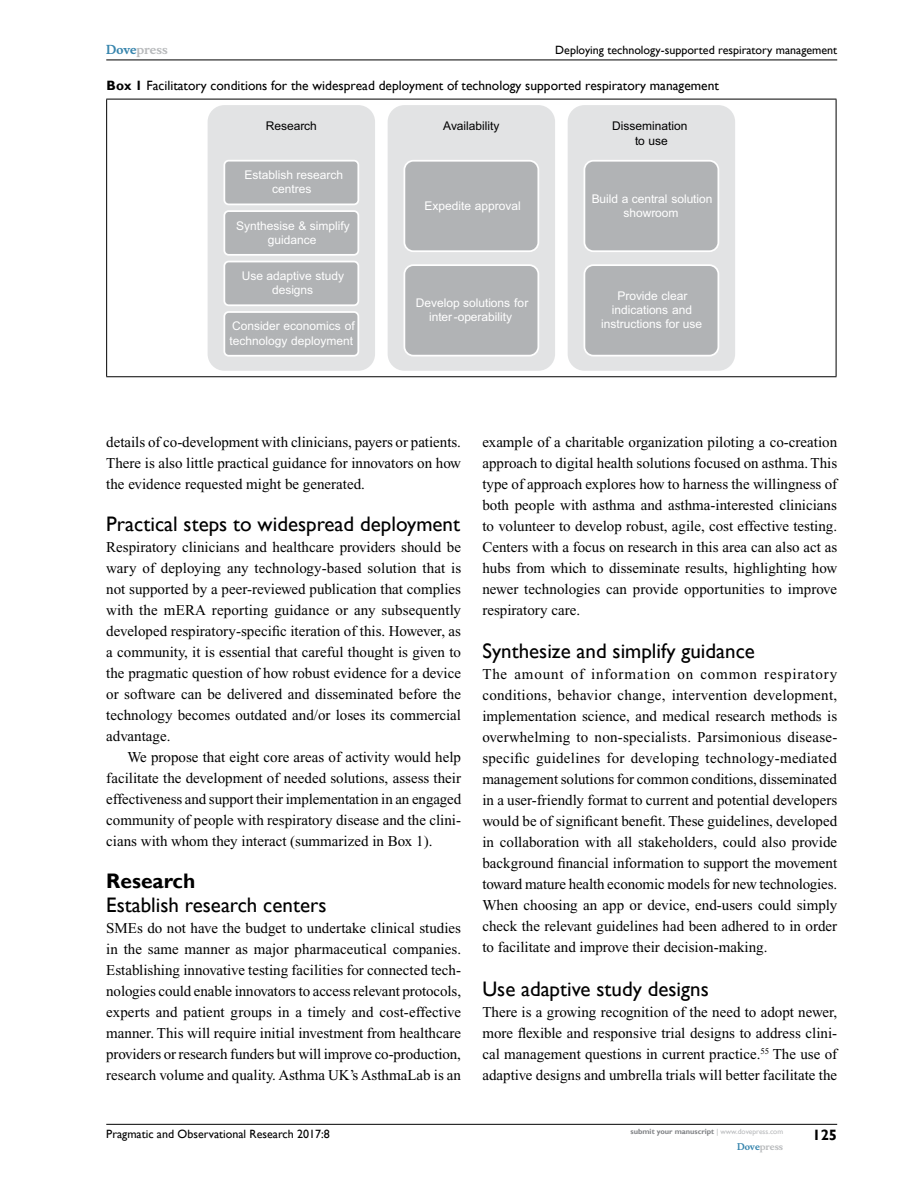
<style>
.page{position:relative;width:918px;height:1188px;background:#fff}
.page>*{position:absolute;margin:0;border:0;box-sizing:border-box;transform-origin:0 0}
.t1{font:21px "Gill Sans";color:#000}
.t2{font:700 21px "Gill Sans";color:#000}
.t3{font:15px/21px "Times New Roman";color:#000;text-align:justify}
.t4{font:700 15px "Gill Sans";color:#000}
.t5{font:13.5px "Gill Sans";color:#000}
.t6{font:12px/14.2px "Arial";color:#fff;text-align:center}
.t7{font:12px "Gill Sans";color:#000}
.t8{font:12px/14.4px "Arial";color:#000;text-align:center}
.t9{font:700 12px "Musee";color:#b8babc}
.t10{font:700 9px "Musee";color:#b8babc}
.t11{font:700 7.5px "Gill Sans";color:#808285}
.s1{color:#3785ad}
.s2{font-weight:700}
.s3{font-weight:400;color:#b8babc}
</style>
<div class="page">
<hr style="left:106px;top:1124px;width:731px;height:1px;background:#000">
<hr style="left:106px;top:60px;width:731px;height:1px;background:#000">
<hr style="left:106px;top:99px;width:730px;height:1px;background:#000">
<hr style="left:106px;top:99px;width:1px;height:277px;background:#000">
<hr style="left:836px;top:99px;width:1px;height:277px;background:#000">
<hr style="left:106px;top:376px;width:730px;height:1px;background:#000">
<div style="left:208px;top:105px;width:167px;height:266px;background:#e2e3e4;border-radius:17px"></div>
<div style="left:224px;top:161px;width:134px;height:43px;background:#b1b3b5;border-radius:4px"></div>
<div style="left:223px;top:160px;width:136px;height:45px;border:2px solid #fff;border-radius:4px"></div>
<div style="left:224px;top:211px;width:134px;height:44px;background:#b1b3b5;border-radius:4px"></div>
<div style="left:223px;top:210px;width:136px;height:46px;border:2px solid #fff;border-radius:4px"></div>
<div style="left:224px;top:262px;width:134px;height:43px;background:#b1b3b5;border-radius:4px"></div>
<div style="left:223px;top:261px;width:136px;height:45px;border:2px solid #fff;border-radius:4px"></div>
<div style="left:224px;top:312px;width:134px;height:44px;background:#b1b3b5;border-radius:4px"></div>
<div style="left:223px;top:311px;width:136px;height:46px;border:2px solid #fff;border-radius:4px"></div>
<div style="left:388px;top:105px;width:167px;height:266px;background:#e2e3e4;border-radius:17px"></div>
<div style="left:404px;top:161px;width:134px;height:90px;background:#b1b3b5;border-radius:9px"></div>
<div style="left:404px;top:160px;width:135px;height:92px;border:2px solid #fff;border-radius:9px"></div>
<div style="left:404px;top:265px;width:134px;height:91px;background:#b1b3b5;border-radius:9px"></div>
<div style="left:404px;top:264px;width:135px;height:93px;border:2px solid #fff;border-radius:9px"></div>
<div style="left:568px;top:105px;width:167px;height:266px;background:#e2e3e4;border-radius:17px"></div>
<div style="left:584px;top:161px;width:134px;height:90px;background:#b1b3b5;border-radius:9px"></div>
<div style="left:584px;top:160px;width:135px;height:92px;border:2px solid #fff;border-radius:9px"></div>
<div style="left:584px;top:265px;width:134px;height:91px;background:#b1b3b5;border-radius:9px"></div>
<div style="left:584px;top:264px;width:135px;height:93px;border:2px solid #fff;border-radius:9px"></div>
<p class="t9" style="left:106px;top:43px;width:63px"><span class="s1">Dove</span>press</p>
<p class="t7" style="left:555px;top:43px;width:283px">Deploying technology-supported respiratory management</p>
<p class="t5" style="left:107px;top:78px;width:614px"><span class="s2">Box 1</span> Facilitatory conditions for the widespread deployment of technology supported respiratory management</p>
<p class="t8" style="left:266px;top:119px;width:52px">Research</p>
<p class="t8" style="left:443px;top:119px;width:58px">Availability</p>
<p class="t8" style="left:612px;top:119px;width:77px">Dissemination to use</p>
<p class="t6" style="left:244px;top:168px;width:100px">Establish research centres</p>
<p class="t6" style="left:236px;top:218px;width:115px">Synthesise &amp; simplify guidance</p>
<p class="t6" style="left:242px;top:269px;width:104px">Use adaptive study designs</p>
<p class="t6" style="left:230px;top:319px;width:127px;text-align:left">Consider economics of technology deployment</p>
<p class="t6" style="left:425px;top:198px;width:98px">Expedite approval</p>
<p class="t6" style="left:416px;top:296px;width:114px">Develop solutions for inter-operability</p>
<p class="t6" style="left:592px;top:191px;width:122px">Build a central solution showroom</p>
<p class="t6" style="left:601px;top:289px;width:102px">Provide clear indications and instructions for use</p>
<p class="t3" style="left:106px;top:431px;width:356px">details of co-development with clinicians, payers or patients.<br>There is also little practical guidance for innovators on how the evidence requested might be generated.</p>
<h1 class="t1" style="left:106px;top:511px;width:355px">Practical steps to widespread deployment</h1>
<p class="t3" style="left:106px;top:536px;width:357px">Respiratory clinicians and healthcare providers should be wary of deploying any technology-based solution that is not supported by a peer-reviewed publication that complies with the mERA reporting guidance or any subsequently developed respiratory-specific iteration of this. However, as a community, it is essential that careful thought is given to the pragmatic question of how robust evidence for a device or software can be delivered and disseminated before the technology becomes outdated and/or loses its commercial advantage.</p>
<p class="t3" style="left:106px;top:746px;width:357px;text-indent:21px">We propose that eight core areas of activity would help facilitate the development of needed solutions, assess their effectiveness and support their implementation in an engaged community of people with respiratory disease and the clini&shy;cians with whom they interact (summarized in Box 1).</p>
<h1 class="t2" style="left:106px;top:868px;width:91px">Research</h1>
<h1 class="t1" style="left:106px;top:892px;width:222px">Establish research centers</h1>
<p class="t3" style="left:106px;top:917px;width:356px">SMEs do not have the budget to undertake clinical studies in the same manner as major pharmaceutical companies.<br>Establishing innovative testing facilities for connected tech&shy;nologies could enable innovators to access relevant protocols, experts and patient groups in a timely and cost-effective manner. This will require initial investment from healthcare providers or research funders but will improve co-production, research volume and quality. Asthma UK’s AsthmaLab is an</p>
<p class="t3" style="left:482px;top:431px;width:356px">example of a charitable organization piloting a co-creation approach to digital health solutions focused on asthma. This type of approach explores how to harness the willingness of both people with asthma and asthma-interested clinicians to volunteer to develop robust, agile, cost effective testing.<br>Centers with a focus on research in this area can also act as hubs from which to disseminate results, highlighting how newer technologies can provide opportunities to improve respiratory care.</p>
<h1 class="t1" style="left:482px;top:639px;width:274px">Synthesize and simplify guidance</h1>
<p class="t3" style="left:482px;top:664px;width:357px">The amount of information on common respiratory conditions, behavior change, intervention development, implementation science, and medical research methods is overwhelming to non-specialists. Parsimonious disease&shy;specific guidelines for developing technology-mediated management solutions for common conditions, disseminated in a user-friendly format to current and potential developers would be of significant benefit. These guidelines, developed in collaboration with all stakeholders, could also provide background financial information to support the movement toward mature health economic models for new technologies.<br>When choosing an app or device, end-users could simply check the relevant guidelines had been adhered to in order to facilitate and improve their decision-making.</p>
<h1 class="t1" style="left:482px;top:976px;width:228px">Use adaptive study designs</h1>
<p class="t3" style="left:482px;top:1001px;width:356px">There is a growing recognition of the need to adopt newer, more flexible and responsive trial designs to address clini&shy;cal management questions in current practice.<sup>55</sup> The use of adaptive designs and umbrella trials will better facilitate the</p>
<p class="t7" style="left:106px;top:1127px;width:225px">Pragmatic and Observational Research 2017:8</p>
<p class="t11" style="left:631px;top:1127px;width:154px">submit your manuscript <span class="s3">| www.dovepress.com</span></p>
<p class="t10" style="left:737px;top:1141px;width:48px"><span class="s1">Dove</span>press</p>
<p class="t4" style="left:812px;top:1126px;width:26px">125</p>
</div>
